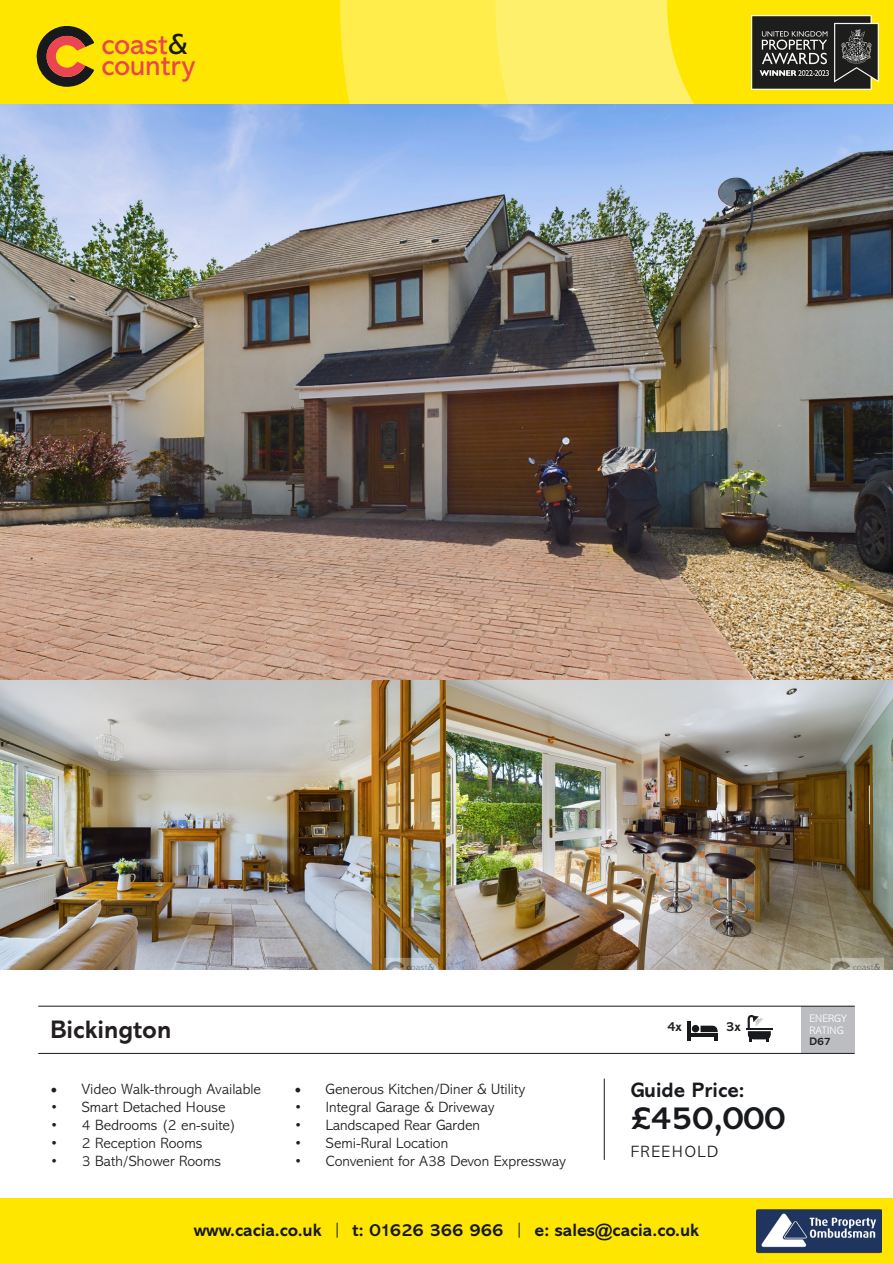
<style>
.page{position:relative;width:893px;height:1263px;background:#fff}
.page>*{position:absolute;margin:0;border:0;box-sizing:border-box;transform-origin:0 0}
.t1{font:700 33px "Abadi MT Std";color:#17191c}
.t2{font:29.4px/20.9px "Abadi MT Std";color:#eb4453}
.t3{font:700 25.5px "Abadi MT Std";color:#231f20}
.t4{font:700 21px "Abadi MT Std";color:#17191c}
.t5{font:700 18px "Abadi MT Std";color:#17191c}
.t6{font:300 16.5px "Abadi MT Std";letter-spacing:.1em;color:#17191c}
.t7{font:300 15px "Abadi MT Std";color:#231f20}
.t8{font:700 13.5px "Abadi MT Std";color:#202222}
.t9{font:300 10.95px "Abadi MT Std";color:#fff}
.t10{font:700 10.95px "Abadi MT Std";color:#231f20}
.s1{color:#17191d}
.s2{font-family:"Minion Pro";font-weight:400;font-size:18px}
.s3{font-weight:300}
</style>
<div class="page">
<img style="left:0;top:103px;width:893px;height:578px">
<img style="left:0;top:681px;width:446px;height:288px">
<img style="left:446px;top:681px;width:447px;height:288px">
<div style="left:0;top:1199px;width:893px;height:64px;background:#ffe601"></div>
<div style="left:801px;top:1006px;width:54px;height:47px;background:#bcbdc0"></div>
<hr style="left:687px;top:1022px;width:3px;height:19px;background:#17191d">
<hr style="left:689px;top:1033px;width:29px;height:4px;background:#17191d">
<div style="left:692px;top:1025px;width:7px;height:7px;background:#17191d;border-radius:50%"></div>
<svg style="left:700px;top:1026px;width:18px;height:15px"></svg>
<hr style="left:746px;top:1028px;width:26px;height:2px;background:#17191d">
<svg style="left:748px;top:1015px;width:23px;height:27px"></svg>
<hr style="left:38px;top:1006px;width:817px;height:1px;background:#17191c">
<hr style="left:604px;top:1078px;width:1px;height:82px;background:#17191c">
<hr style="left:38px;top:1053px;width:817px;height:1px;background:#17191c">
<div style="left:0;top:0;width:893px;height:103px;background:#ffe601"></div>
<svg style="left:36px;top:26px;width:58px;height:61px"></svg>
<div style="left:340px;top:0;width:481px;height:103px;background:#ffed4c"></div>
<svg style="left:496px;top:0;width:325px;height:103px"></svg>
<img style="left:751px;top:15px;width:127px;height:74px">
<img style="left:756px;top:1209px;width:125px;height:45px">
<p class="t2" style="left:101px;top:34px;width:95px">coast<span class="s1">&amp; </span>country</p>
<p class="t3" style="left:50px;top:1014px;width:123px">Bickington</p>
<p class="t8" style="left:667px;top:1018px;width:16px">4x</p>
<p class="t8" style="left:726px;top:1018px;width:16px">3x</p>
<p class="t7" style="left:50px;top:1081px;width:212px"><span class="s2">•</span> Video Walk-through Available</p>
<p class="t7" style="left:50px;top:1099px;width:177px">• Smart Detached House</p>
<p class="t7" style="left:50px;top:1117px;width:187px">• 4 Bedrooms (2 en-suite)</p>
<p class="t7" style="left:50px;top:1135px;width:153px">• 2 Reception Rooms</p>
<p class="t7" style="left:50px;top:1153px;width:172px">• 3 Bath/Shower Rooms</p>
<p class="t7" style="left:294px;top:1081px;width:232px"><span class="s2">•</span> Generous Kitchen/Diner &amp; Utility</p>
<p class="t7" style="left:294px;top:1099px;width:202px">• Integral Garage &amp; Driveway</p>
<p class="t7" style="left:294px;top:1117px;width:187px">• Landscaped Rear Garden</p>
<p class="t7" style="left:294px;top:1135px;width:155px">• Semi-Rural Location</p>
<p class="t7" style="left:294px;top:1153px;width:273px">• Convenient for A38 Devon Expressway</p>
<p class="t4" style="left:631px;top:1078px;width:115px">Guide Price:</p>
<p class="t1" style="left:631px;top:1098px;width:156px">£450,000</p>
<p class="t6" style="left:631px;top:1142px;width:89px">FREEHOLD</p>
<p class="t5" style="left:194px;top:1219px;width:507px">www.cacia.co.uk <span class="s3">|</span> t: 01626 366 966 <span class="s3">|</span> e: sales@cacia.co.uk</p>
<p class="t9" style="left:810px;top:1013px;width:39px">ENERGY</p>
<p class="t9" style="left:810px;top:1024px;width:36px">RATING</p>
<p class="t10" style="left:810px;top:1035px;width:23px">D67</p>
</div>
